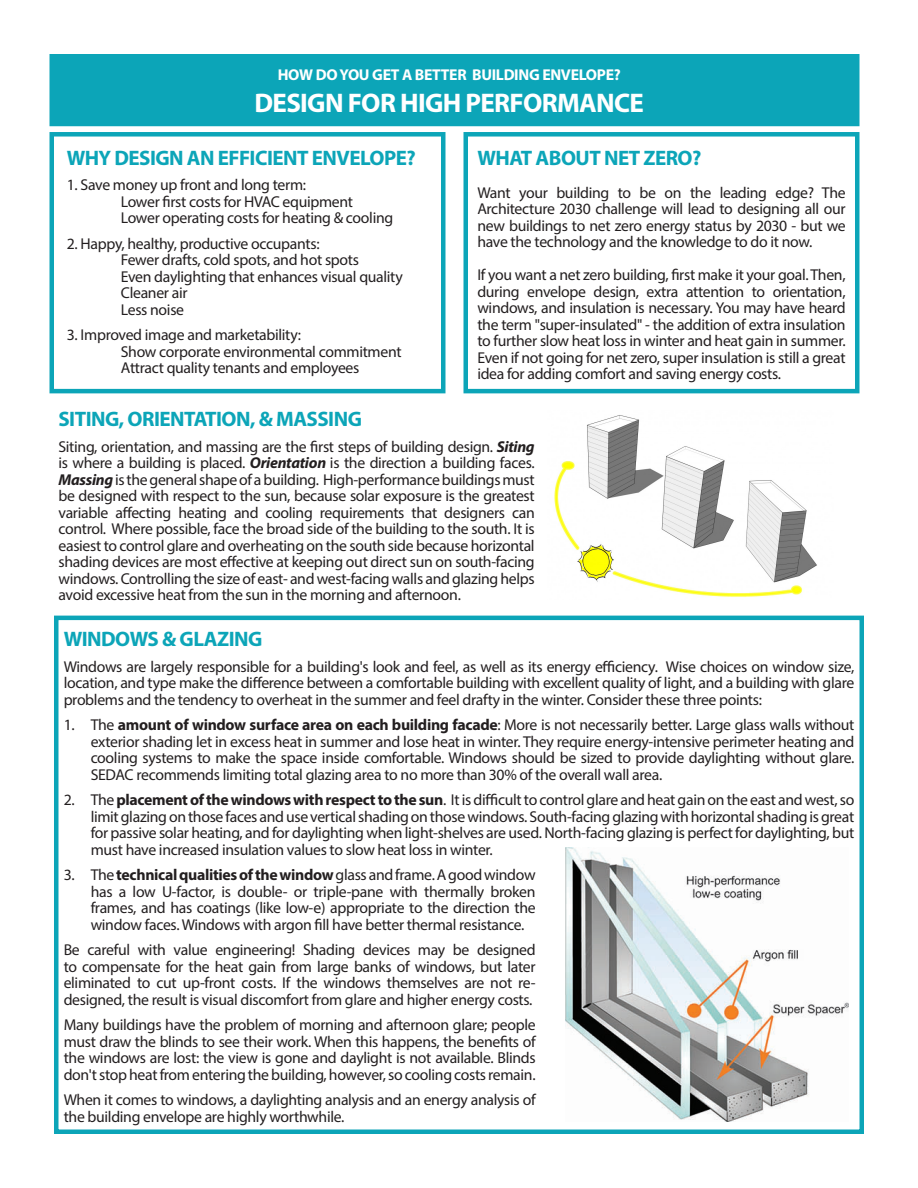
<style>
.page{position:relative;width:918px;height:1188px;background:#fff}
.page>*{position:absolute;margin:0;border:0;box-sizing:border-box;transform-origin:0 0}
.t1{font:700 27px "Myriad Pro";letter-spacing:-.025em;color:#fff}
.t2{font:700 21px "Myriad Pro";letter-spacing:-.025em;color:#0ca5b8}
.t3{font:15.75px/16.5px "Myriad Pro";letter-spacing:-.02em;color:#231f20;text-align:justify}
.t4{font:700 15.75px "Myriad Pro";letter-spacing:-.02em;color:#fff}
.s1{font-weight:700;font-style:italic}
.s2{font-weight:700}
</style>
<div class="page">
<div style="left:50px;top:132px;width:396px;height:261px;background:#fff;border:4px solid #0ca5b8"></div>
<div style="left:50px;top:54px;width:810px;height:72px;background:#0ca5b8"></div>
<div style="left:54px;top:616px;width:810px;height:518px;background:#fff;border:4px solid #0ca5b8"></div>
<div style="left:464px;top:132px;width:396px;height:261px;background:#fff;border:4px solid #0ca5b8"></div>
<img style="left:565px;top:848px;width:283px;height:273px">
<img style="left:554px;top:415px;width:263px;height:182px">
<div style="left:586px;top:498px;width:10px;height:10px;background:#fff"></div>
<div style="left:666px;top:543px;width:10px;height:9px;background:#fff"></div>
<div style="left:738px;top:565px;width:10px;height:10px;background:#fff"></div>
<p class="t4" style="left:278px;top:64px;width:345px">HOW DO YOU GET A BETTER BUILDING ENVELOPE?</p>
<p class="t1" style="left:255px;top:85px;width:391px">DESIGN FOR HIGH PERFORMANCE</p>
<p class="t2" style="left:67px;top:144px;width:350px">WHY DESIGN AN EFFICIENT ENVELOPE?</p>
<p class="t3" style="left:67px;top:176px;width:241px">1. Save money up front and long term:</p>
<p class="t3" style="left:121px;top:193px;width:234px">Lower first costs for HVAC equipment</p>
<p class="t3" style="left:121px;top:209px;width:274px">Lower operating costs for heating &amp; cooling</p>
<p class="t3" style="left:67px;top:235px;width:254px">2. Happy, healthy, productive occupants:</p>
<p class="t3" style="left:121px;top:251px;width:240px">Fewer drafts, cold spots, and hot spots</p>
<p class="t3" style="left:121px;top:268px;width:283px">Even daylighting that enhances visual quality</p>
<p class="t3" style="left:121px;top:284px;width:68px">Cleaner air</p>
<p class="t3" style="left:121px;top:301px;width:65px">Less noise</p>
<p class="t3" style="left:67px;top:326px;width:236px">3. Improved image and marketability:</p>
<p class="t3" style="left:121px;top:343px;width:282px">Show corporate environmental commitment</p>
<p class="t3" style="left:121px;top:359px;width:240px">Attract quality tenants and employees</p>
<p class="t2" style="left:477px;top:144px;width:226px">WHAT ABOUT NET ZERO?</p>
<p class="t3" style="left:477px;top:184px;width:370px">Want your building to be on the leading edge? The Architecture 2030 challenge will lead to designing all our new buildings to net zero energy status by 2030 - but we have the technology and the knowledge to do it now.</p>
<p class="t3" style="left:477px;top:266px;width:370px">If you want a net zero building, first make it your goal. Then, during envelope design, extra attention to orientation, windows, and insulation is necessary. You may have heard the term "super-insulated" - the addition of extra insulation to further slow heat loss in winter and heat gain in summer.<br>Even if not going for net zero, super insulation is still a great idea for adding comfort and saving energy costs.</p>
<p class="t2" style="left:58px;top:405px;width:305px">SITING, ORIENTATION, &amp; MASSING</p>
<p class="t3" style="left:58px;top:438px;width:478px">Siting, orientation, and massing are the first steps of building design. <span class="s1">Siting </span>is where a building is placed. <span class="s1">Orientation</span> is the direction a building faces.<br><span class="s1">Massing</span> is the general shape of a building. High-performance buildings must be designed with respect to the sun, because solar exposure is the greatest variable affecting heating and cooling requirements that designers can control. Where possible, face the broad side of the building to the south. It is easiest to control glare and overheating on the south side because horizontal shading devices are most effective at keeping out direct sun on south-facing windows. Controlling the size of east- and west-facing walls and glazing helps avoid excessive heat from the sun in the morning and afternoon.</p>
<p class="t2" style="left:64px;top:626px;width:200px">WINDOWS &amp; GLAZING</p>
<p class="t3" style="left:64px;top:658px;width:792px">Windows are largely responsible for a building's look and feel, as well as its energy efficiency. Wise choices on window size, location, and type make the difference between a comfortable building with excellent quality of light, and a building with glare problems and the tendency to overheat in the summer and feel drafty in the winter. Consider these three points:</p>
<p class="t3" style="left:91px;top:717px;width:765px;text-indent:-27px">1. The <span class="s2">amount of window surface area on each building facade</span>: More is not necessarily better. Large glass walls without exterior shading let in excess heat in summer and lose heat in winter. They require energy-intensive perimeter heating and cooling systems to make the space inside comfortable. Windows should be sized to provide daylighting without glare.<br>SEDAC recommends limiting total glazing area to no more than 30% of the overall wall area.</p>
<p class="t3" style="left:91px;top:792px;width:765px;text-indent:-27px">2. The <span class="s2">placement of the windows with respect to the sun</span>. It is difficult to control glare and heat gain on the east and west, so limit glazing on those faces and use vertical shading on those windows. South-facing glazing with horizontal shading is great for passive solar heating, and for daylighting when light-shelves are used. North-facing glazing is perfect for daylighting, but must have increased insulation values to slow heat loss in winter.</p>
<p class="t3" style="left:91px;top:867px;width:447px;text-indent:-27px">3. The <span class="s2">technical qualities of the window</span> glass and frame. A good window has a low U-factor, is double- or triple-pane with thermally broken frames, and has coatings (like low-e) appropriate to the direction the window faces. Windows with argon fill have better thermal resistance.</p>
<p class="t3" style="left:64px;top:942px;width:474px">Be careful with value engineering! Shading devices may be designed to compensate for the heat gain from large banks of windows, but later eliminated to cut up-front costs. If the windows themselves are not re&shy;designed, the result is visual discomfort from glare and higher energy costs.</p>
<p class="t3" style="left:64px;top:1017px;width:474px">Many buildings have the problem of morning and afternoon glare; people must draw the blinds to see their work. When this happens, the benefits of the windows are lost: the view is gone and daylight is not available. Blinds don't stop heat from entering the building, however, so cooling costs remain.</p>
<p class="t3" style="left:64px;top:1092px;width:474px">When it comes to windows, a daylighting analysis and an energy analysis of the building envelope are highly worthwhile.</p>
</div>
